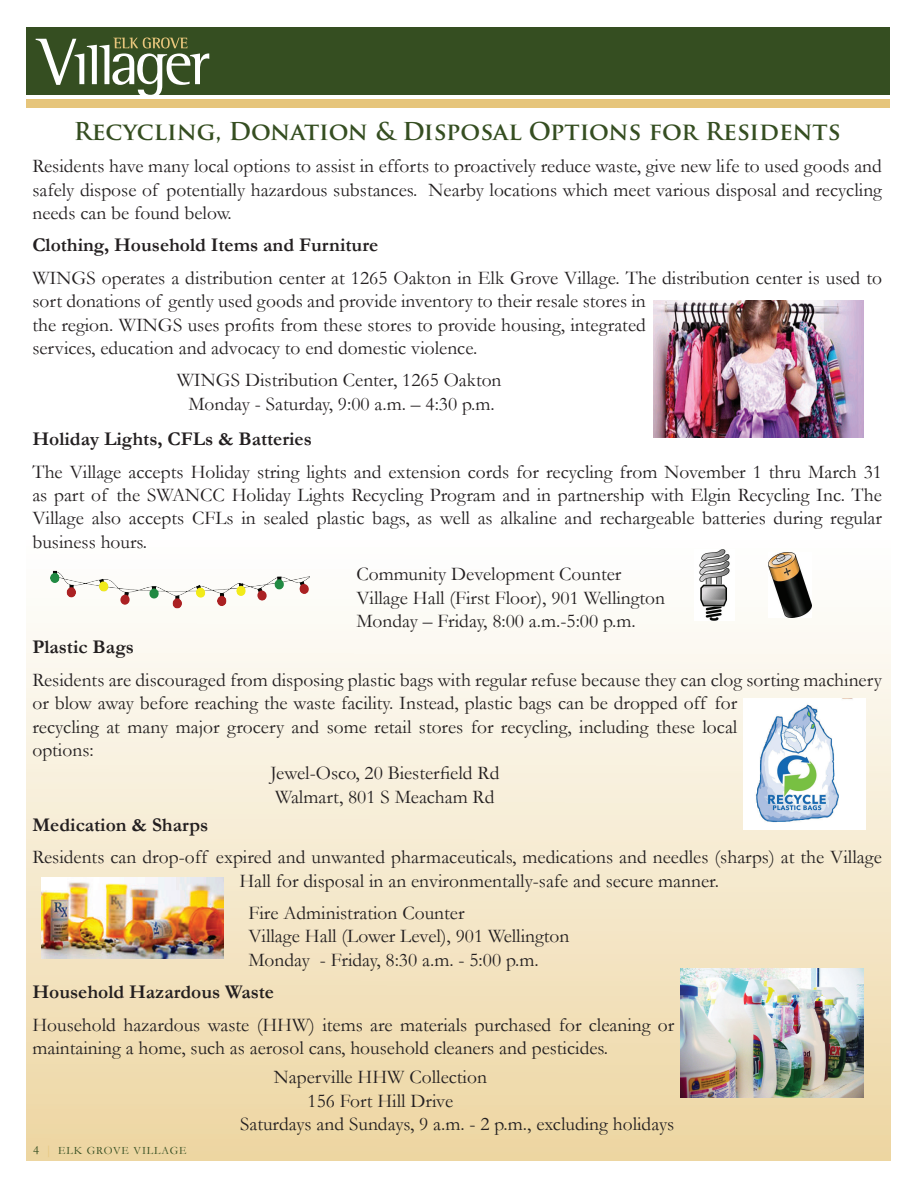
<style>
.page{position:relative;width:918px;height:1188px;background:#fff}
.page>*{position:absolute;margin:0;border:0;box-sizing:border-box;transform-origin:0 0}
.t1{font:700 24px "Trajan Pro";color:#354e21}
.t2{font:19.5px/23.4px "Garamond";color:#231f20}
.t3{font:700 19.5px "Garamond";color:#231f20}
.t4{font:11.25px "Garamond";letter-spacing:.08em;color:#354e21}
.s1{font-size:12.75px}
.s2{font-size:12.75px;color:#e6c57b}
</style>
<div class="page">
<div style="left:26px;top:540px;width:864px;height:621px;background:linear-gradient(to bottom,#fff,#edd6a2)"></div>
<div style="left:26px;top:27px;width:864px;height:67px;background:#354e21"></div>
<div style="left:26px;top:99px;width:864px;height:9px;background:#e6c57b"></div>
<svg style="left:36px;top:37px;width:173px;height:58px"></svg>
<img style="left:653px;top:301px;width:211px;height:136px">
<img style="left:769px;top:553px;width:43px;height:64px">
<img style="left:695px;top:549px;width:39px;height:72px">
<img style="left:50px;top:558px;width:260px;height:59px">
<img style="left:743px;top:698px;width:123px;height:132px">
<img style="left:41px;top:878px;width:182px;height:81px">
<img style="left:680px;top:968px;width:184px;height:130px">
<p class="t1" style="left:74px;top:116px;width:768px">Recycling, Donation &amp; Disposal Options for Residents</p>
<p class="t2" style="left:32px;top:154px;width:851px;text-align:justify">Residents have many local options to assist in efforts to proactively reduce waste, give new life to used goods and safely dispose of potentially hazardous substances. Nearby locations which meet various disposal and recycling needs can be found below.</p>
<p class="t3" style="left:32px;top:232px;width:348px">Clothing, Household Items and Furniture</p>
<p class="t2" style="left:32px;top:265px;width:851px">WINGS operates a distribution center at 1265 Oakton in Elk Grove Village. The distribution center is used to sort donations of gently used goods and provide inventory to their resale stores in<br>the region. WINGS uses profits from these stores to provide housing, integrated<br>services, education and advocacy to end domestic violence.</p>
<p class="t2" style="left:177px;top:368px;width:326px;text-align:center">WINGS Distribution Center, 1265 Oakton<br>Monday - Saturday, 9:00 a.m. – 4:30 p.m.</p>
<p class="t3" style="left:32px;top:426px;width:281px">Holiday Lights, CFLs &amp; Batteries</p>
<p class="t2" style="left:32px;top:459px;width:851px;text-align:justify">The Village accepts Holiday string lights and extension cords for recycling from November 1 thru March 31 as part of the SWANCC Holiday Lights Recycling Program and in partnership with Elgin Recycling Inc. The Village also accepts CFLs in sealed plastic bags, as well as alkaline and rechargeable batteries during regular business hours.</p>
<p class="t2" style="left:356px;top:562px;width:310px">Community Development Counter<br>Village Hall (First Floor), 901 Wellington<br>Monday – Friday, 8:00 a.m.-5:00 p.m.</p>
<p class="t3" style="left:32px;top:634px;width:103px">Plastic Bags</p>
<p class="t2" style="left:32px;top:668px;width:851px">Residents are discouraged from disposing plastic bags with regular refuse because they can clog sorting machinery</p>
<p class="t2" style="left:32px;top:691px;width:707px">or blow away before reaching the waste facility. Instead, plastic bags can be dropped off for</p>
<p class="t2" style="left:32px;top:714px;width:706px">recycling at many major grocery and some retail stores for recycling, including these local</p>
<p class="t2" style="left:32px;top:738px;width:63px">options:</p>
<p class="t2" style="left:270px;top:761px;width:231px">Jewel-Osco, 20 Biesterfield Rd</p>
<p class="t2" style="left:275px;top:785px;width:221px">Walmart, 801 S Meacham Rd</p>
<p class="t3" style="left:32px;top:811px;width:177px">Medication &amp; Sharps</p>
<p class="t2" style="left:239px;top:845px;width:644px;text-indent:-207px">Residents can drop-off expired and unwanted pharmaceuticals, medications and needles (sharps) at the Village<br>Hall for disposal in an environmentally-safe and secure manner.</p>
<p class="t2" style="left:248px;top:901px;width:323px">Fire Administration Counter<br>Village Hall (Lower Level), 901 Wellington<br>Monday - Friday, 8:30 a.m. - 5:00 p.m.</p>
<p class="t3" style="left:32px;top:979px;width:243px">Household Hazardous Waste</p>
<p class="t2" style="left:32px;top:1012px;width:643px">Household hazardous waste (HHW) items are materials purchased for cleaning or maintaining a home, such as aerosol cans, household cleaners and pesticides.</p>
<p class="t2" style="left:274px;top:1065px;width:215px">Naperville HHW Collection</p>
<p class="t2" style="left:308px;top:1088px;width:147px">156 Fort Hill Drive</p>
<p class="t2" style="left:240px;top:1112px;width:436px">Saturdays and Sundays, 9 a.m. - 2 p.m., excluding holidays</p>
<p class="t4" style="left:33px;top:1143px;width:155px"><span class="s1">4</span> <span class="s2">|</span> ELK GROVE VILLAGE</p>
</div>
